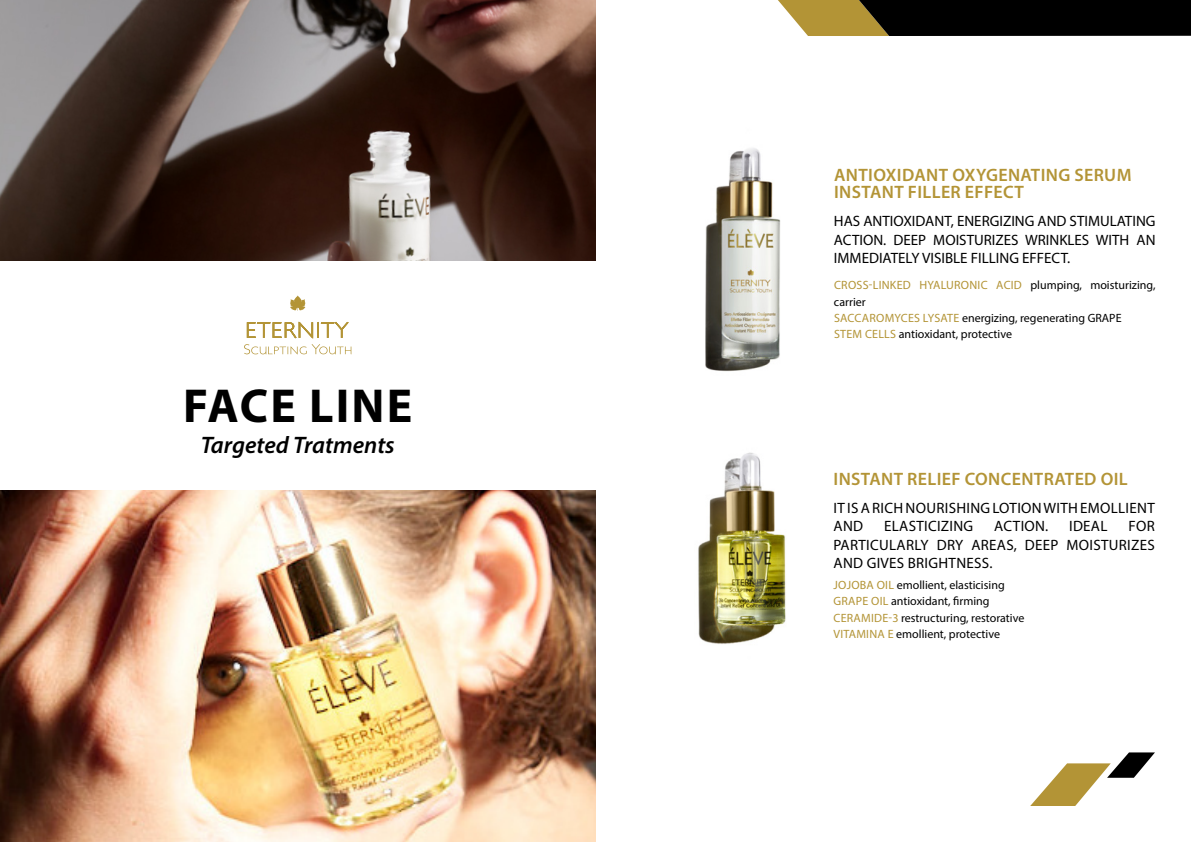
<style>
.page{position:relative;width:1191px;height:842px;background:#fff}
.page>*{position:absolute;margin:0;border:0;box-sizing:border-box;transform-origin:0 0}
.t1{font:700 47.9px "Myriad Pro";letter-spacing:.045em;color:#000}
.t2{font:italic 600 23.9px "Myriad Pro";color:#000}
.t3{font:600 18px/17.6px "Myriad Pro";letter-spacing:.02em;color:#b39436}
.t4{font:15px/18.4px "Myriad Pro";letter-spacing:.02em;color:#000;text-align:justify}
.t5{font:12px/16.4px "Myriad Pro";color:#000}
.s1{color:#b39436}
</style>
<div class="page">
<img style="left:0;top:490px;width:595px;height:352px">
<img style="left:0;top:0;width:595px;height:261px">
<svg style="left:247px;top:322px;width:102px;height:16px"></svg>
<svg style="left:244px;top:344px;width:107px;height:10px"></svg>
<svg style="left:290px;top:296px;width:15px;height:15px"></svg>
<svg style="left:1030px;top:752px;width:125px;height:54px"></svg>
<svg style="left:778px;top:0;width:413px;height:36px;background:#2c2614"></svg>
<img style="left:698px;top:452px;width:88px;height:192px">
<img style="left:705px;top:148px;width:76px;height:224px">
<h1 class="t1" style="left:183px;top:375px;width:230px">FACE LINE</h1>
<h2 class="t2" style="left:201px;top:430px;width:196px">Targeted Tratments</h2>
<h3 class="t3" style="left:834px;top:165px;width:299px">ANTIOXIDANT OXYGENATING SERUM<br>INSTANT FILLER EFFECT</h3>
<p class="t4" style="left:834px;top:212px;width:323px">HAS ANTIOXIDANT, ENERGIZING AND STIMULATING ACTION. DEEP MOISTURIZES WRINKLES WITH AN IMMEDIATELY VISIBLE FILLING EFFECT.</p>
<p class="t5" style="left:834px;top:277px;width:323px"><span class="s1">CROSS-LINKED HYALURONIC ACID</span> plumping, moisturizing, carrier<br><span class="s1">SACCAROMYCES LYSATE</span> energizing, regenerating GRAPE<br><span class="s1">STEM CELLS</span> antioxidant, protective</p>
<h3 class="t3" style="left:833px;top:469px;width:296px">INSTANT RELIEF CONCENTRATED OIL</h3>
<p class="t4" style="left:833px;top:498px;width:323px">IT IS A RICH NOURISHING LOTION WITH EMOLLIENT<br>AND</p>
<p class="t4" style="left:833px;top:517px;width:323px;text-indent:295px">FOR PARTICULARLY DRY AREAS, DEEP MOISTURIZES AND GIVES BRIGHTNESS.</p>
<p class="t5" style="left:833px;top:576px;width:192px"><span class="s1">JOJOBA OIL</span> emollient, elasticising <span class="s1">GRAPE OIL</span> antioxidant, firming <span class="s1">CERAMIDE-3</span> restructuring, restorative <span class="s1">VITAMINA E</span> emollient, protective</p>
<p class="t4" style="left:884px;top:517px;width:91px">ELASTICIZING</p>
<p class="t4" style="left:994px;top:517px;width:56px">ACTION.</p>
<p class="t4" style="left:1069px;top:517px;width:40px">IDEAL</p>
</div>
